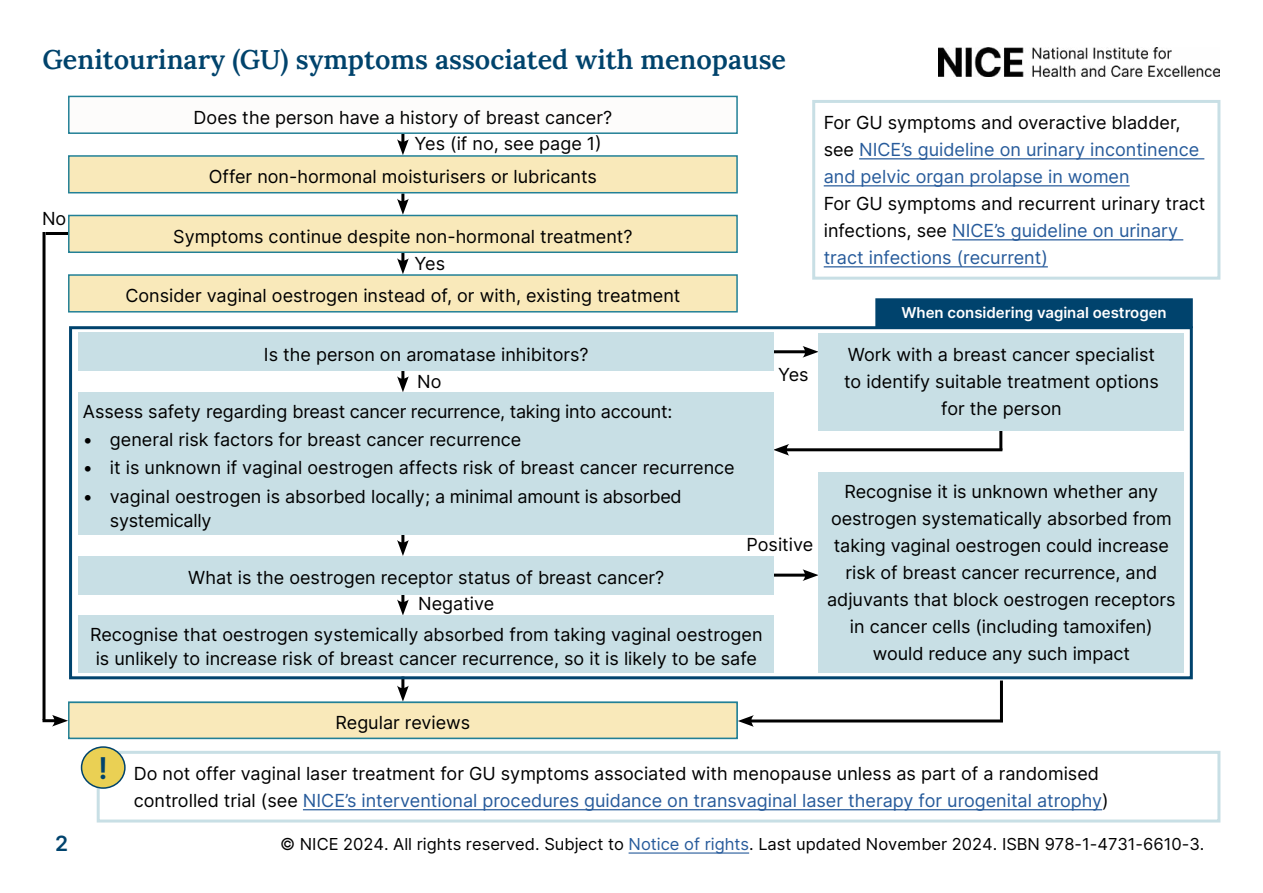
<style>
.page{position:relative;width:1263px;height:893px;background:#fff}
.page>*{position:absolute;margin:0;border:0;box-sizing:border-box;transform-origin:0 0}
.t1{font:600 30px "Inter";color:#00436d}
.Subhead{font:600 27px "Lora";color:#00436c}
.t2{font:600 21px "Inter";color:#00436d}
.Main_para{font:18px/27px "Inter";color:#000}
.table_bullet_stem{font:18px/24px "Inter";color:#000;text-align:center}
.Main_para-2{font:18px/27px "Inter";color:#275b9b}
.Heading_2{font:18px "Inter";color:#000}
.references{font:16.5px "Inter";color:#000}
.Heading_2-2{font:600 15px "Inter";color:#fff}
.s1{color:#000}
.s2{color:#275b9b}
</style>
<div class="page">
<hr style="left:999px;top:419px;width:3px;height:31px;background:#000">
<hr style="left:1000px;top:680px;width:3px;height:42px;background:#000">
<hr style="left:43px;top:232px;width:3px;height:488px;background:#000">
<hr style="left:46px;top:232px;width:28px;height:3px;background:#000">
<svg style="left:397px;top:195px;width:12px;height:20px"></svg>
<svg style="left:397px;top:254px;width:12px;height:20px"></svg>
<svg style="left:397px;top:135px;width:12px;height:20px"></svg>
<svg style="left:397px;top:372px;width:12px;height:20px"></svg>
<svg style="left:397px;top:536px;width:12px;height:20px"></svg>
<svg style="left:397px;top:596px;width:12px;height:19px"></svg>
<svg style="left:397px;top:679px;width:12px;height:23px"></svg>
<hr style="left:775px;top:350px;width:33px;height:3px;background:#000">
<svg style="left:802px;top:346px;width:17px;height:12px"></svg>
<hr style="left:44px;top:719px;width:14px;height:3px;background:#000">
<svg style="left:52px;top:715px;width:16px;height:12px"></svg>
<hr style="left:775px;top:574px;width:33px;height:3px;background:#000">
<svg style="left:802px;top:569px;width:17px;height:12px"></svg>
<hr style="left:783px;top:448px;width:218px;height:3px;background:#000">
<svg style="left:774px;top:444px;width:15px;height:12px"></svg>
<hr style="left:748px;top:719px;width:253px;height:3px;background:#000">
<svg style="left:738px;top:715px;width:16px;height:12px"></svg>
<div style="left:69px;top:96px;width:668px;height:37px;background:#fdfcfb"></div>
<div style="left:68px;top:96px;width:670px;height:38px;border:2px solid #228096"></div>
<div style="left:69px;top:156px;width:668px;height:37px;background:#f9e9ba"></div>
<div style="left:68px;top:155px;width:670px;height:38px;border:2px solid #228096"></div>
<div style="left:69px;top:215px;width:668px;height:37px;background:#f9e9ba"></div>
<div style="left:68px;top:215px;width:670px;height:38px;border:2px solid #228096"></div>
<div style="left:69px;top:275px;width:668px;height:37px;background:#f9e9ba"></div>
<div style="left:68px;top:274px;width:670px;height:39px;border:2px solid #228096"></div>
<div style="left:877px;top:300px;width:314px;height:27px;background:#00436d"></div>
<div style="left:875px;top:298px;width:318px;height:30px;border:3px solid #00436d"></div>
<div style="left:79px;top:333px;width:695px;height:38px;background:#c8dfe5"></div>
<div style="left:819px;top:333px;width:365px;height:98px;background:#c8dfe5"></div>
<div style="left:79px;top:392px;width:695px;height:143px;background:#c8dfe5"></div>
<div style="left:79px;top:556px;width:695px;height:38px;background:#c8dfe5"></div>
<div style="left:819px;top:472px;width:365px;height:201px;background:#c8dfe5"></div>
<div style="left:79px;top:615px;width:695px;height:58px;background:#c8dfe5"></div>
<div style="left:69px;top:702px;width:668px;height:36px;background:#f9e9ba"></div>
<div style="left:68px;top:702px;width:670px;height:37px;border:2px solid #228096"></div>
<hr style="left:303px;top:809px;width:799px;height:1px;background:#275b9b">
<div style="left:97px;top:751px;width:1123px;height:71px;border:3px solid #c8dfe5"></div>
<hr style="left:859px;top:158px;width:345px;height:1px;background:#275b9b">
<hr style="left:824px;top:185px;width:306px;height:1px;background:#275b9b">
<hr style="left:952px;top:239px;width:231px;height:1px;background:#275b9b">
<hr style="left:824px;top:266px;width:224px;height:1px;background:#275b9b">
<div style="left:812px;top:100px;width:408px;height:180px;border:3px solid #c8dfe5"></div>
<div style="left:69px;top:326px;width:1124px;height:353px;border:3px solid #00436d"></div>
<img style="left:938px;top:47px;width:282px;height:29px">
<div style="left:82px;top:747px;width:43px;height:41px;background:#ead054;border-radius:50%"></div>
<div style="left:81px;top:746px;width:45px;height:43px;border:2px solid #00436c;border-radius:50%"></div>
<hr style="left:629px;top:852px;width:120px;height:2px;background:#275b9b">
<p class="Subhead" style="left:43px;top:39px;width:745px">Genitourinary (GU) symptoms associated with menopause</p>
<p class="Main_para" style="left:194px;top:103px;width:420px">Does the person have a history of breast cancer?</p>
<h2 class="Heading_2" style="left:415px;top:131px;width:189px">Yes (if no, see page 1)</h2>
<p class="Main_para" style="left:209px;top:163px;width:390px">Offer non-hormonal moisturisers or lubricants</p>
<h2 class="Heading_2" style="left:42px;top:206px;width:26px">No</h2>
<p class="Main_para" style="left:173px;top:222px;width:461px">Symptoms continue despite non-hormonal treatment?</p>
<h2 class="Heading_2" style="left:415px;top:251px;width:32px">Yes</h2>
<p class="Main_para" style="left:125px;top:282px;width:556px">Consider vaginal oestrogen instead of, or with, existing treatment</p>
<p class="Main_para" style="left:264px;top:340px;width:326px">Is the person on aromatase inhibitors?</p>
<h2 class="Heading_2" style="left:417px;top:368px;width:26px">No</h2>
<p class="table_bullet_stem" style="left:83px;top:399px;width:591px">Assess safety regarding breast cancer recurrence, taking into account:</p>
<p class="Main_para" style="left:83px;top:426px;width:440px">• general risk factors for breast cancer recurrence</p>
<p class="Main_para" style="left:83px;top:454px;width:653px">• it is unknown if vaginal oestrogen affects risk of breast cancer recurrence</p>
<p class="Main_para" style="left:110px;top:484px;width:573px;line-height:24px;text-indent:-27px">• vaginal oestrogen is absorbed locally; a minimal amount is absorbed systemically</p>
<p class="Main_para" style="left:188px;top:563px;width:477px">What is the oestrogen receptor status of breast cancer?</p>
<h2 class="Heading_2" style="left:778px;top:361px;width:32px">Yes</h2>
<h2 class="Heading_2" style="left:746px;top:531px;width:68px">Positive</h2>
<h2 class="Heading_2" style="left:418px;top:590px;width:78px">Negative</h2>
<p class="table_bullet_stem" style="left:90px;top:622px;width:674px">Recognise that oestrogen systemically absorbed from taking vaginal oestrogen is unlikely to increase risk of breast cancer recurrence, so it is likely to be safe</p>
<p class="Main_para-2" style="left:824px;top:108px;width:377px"><span class="s1">For GU symptoms and overactive bladder, see</span> NICE’s guideline on urinary incontinence and pelvic organ prolapse in women</p>
<p class="Main_para" style="left:824px;top:189px;width:383px">For GU symptoms and recurrent urinary tract infections, see <span class="s2">NICE’s guideline on urinary tract infections (recurrent)</span></p>
<h2 class="Heading_2-2" style="left:901px;top:302px;width:267px">When considering vaginal oestrogen</h2>
<p class="Main_para" style="left:844px;top:341px;width:316px;text-align:center">Work with a breast cancer specialist to identify suitable treatment options for the person</p>
<p class="Main_para" style="left:827px;top:478px;width:350px;text-align:center">Recognise it is unknown whether any oestrogen systematically absorbed from taking vaginal oestrogen could increase risk of breast cancer recurrence, and adjuvants that block oestrogen receptors in cancer cells (including tamoxifen) would reduce any such impact</p>
<p class="t2" style="left:55px;top:828px;width:15px">2</p>
<h1 class="t1" style="left:99px;top:746px;width:11px">!</h1>
<p class="Main_para" style="left:335px;top:709px;width:136px">Regular reviews</p>
<p class="Main_para" style="left:134px;top:759px;width:976px">Do not offer vaginal laser treatment for GU symptoms associated with menopause unless as part of a randomised controlled trial (see <span class="s2">NICE’s interventional procedures guidance on transvaginal laser therapy for urogenital atrophy</span>)</p>
<p class="references" style="left:280px;top:832px;width:926px">© NICE 2024. All rights reserved. Subject to <span class="s2">Notice of rights</span>. Last updated November 2024. ISBN 978-1-4731-6610-3.</p>
</div>
